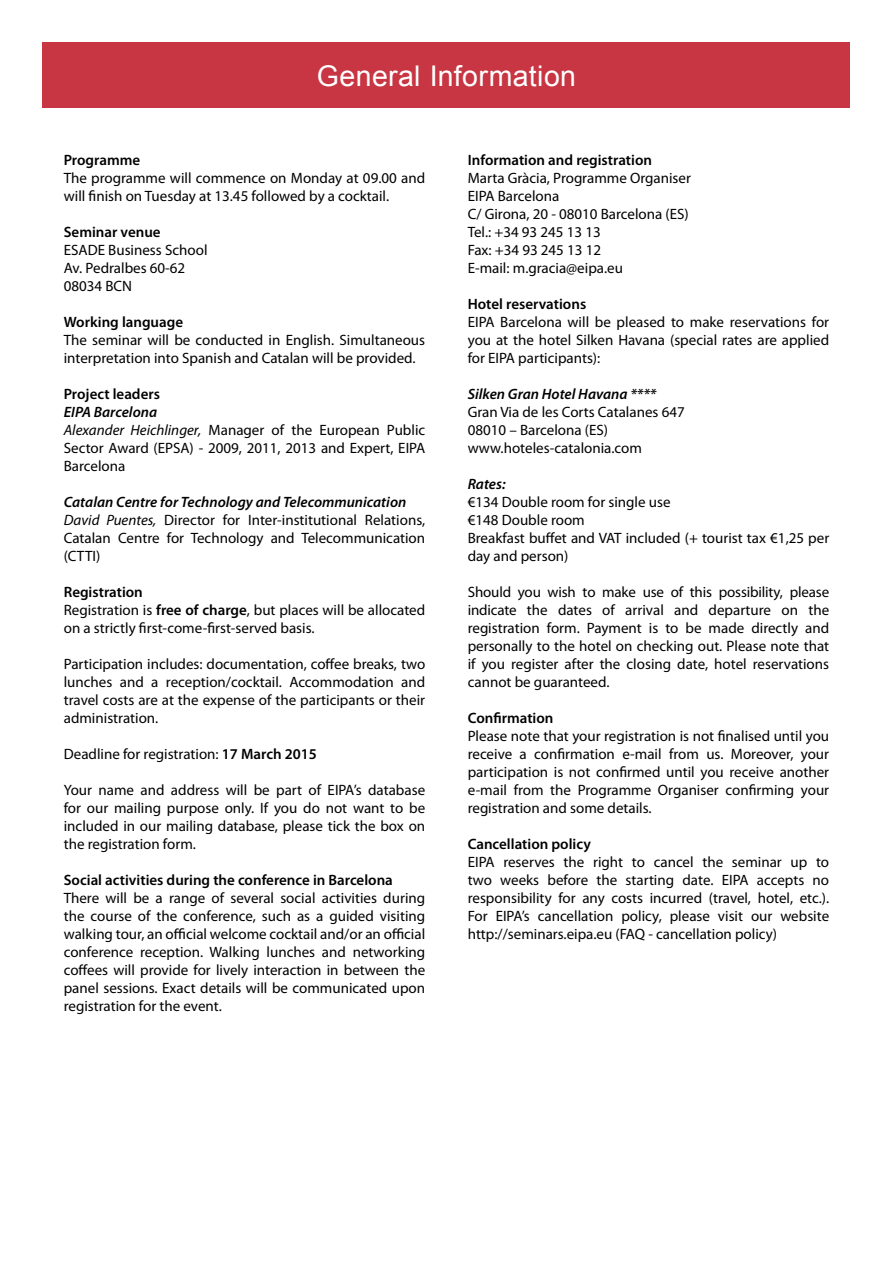
<style>
.page{position:relative;width:893px;height:1263px;background:#fff}
.page>*{position:absolute;margin:0;border:0;box-sizing:border-box;transform-origin:0 0}
.t1{font:28.5px "Arial";letter-spacing:.015em;color:#fff}
.t2{font:15px/18px "Myriad Pro";color:#000}
.t3{font:600 15px "Myriad Pro";color:#000}
.t4{font:italic 600 15px "Myriad Pro";color:#000}
.s1{font-weight:600;font-style:italic}
.s2{font-style:italic}
.s3{font-weight:600}
</style>
<div class="page">
<div style="left:43px;top:43px;width:807px;height:65px;background:#c73642"></div>
<h1 class="t1" style="left:317px;top:57px;width:261px">General Information</h1>
<p class="t3" style="left:64px;top:150px;width:78px">Programme</p>
<p class="t2" style="left:64px;top:169px;width:363px">The programme will commence on Monday at 09.00 and will finish on Tuesday at 13.45 followed by a cocktail.</p>
<p class="t3" style="left:64px;top:222px;width:98px">Seminar venue</p>
<p class="t2" style="left:64px;top:241px;width:145px">ESADE Business School<br>Av. Pedralbes 60-62<br>08034 BCN</p>
<p class="t3" style="left:64px;top:312px;width:121px">Working language</p>
<p class="t2" style="left:64px;top:331px;width:363px">The seminar will be conducted in English. Simultaneous interpretation into Spanish and Catalan will be provided.</p>
<p class="t3" style="left:64px;top:384px;width:98px">Project leaders</p>
<p class="t2" style="left:64px;top:403px;width:363px"><span class="s1">EIPA Barcelona<br></span><span class="s2">Alexander Heichlinger,</span> Manager of the European Public Sector Award (EPSA) - 2009, 2011, 2013 and Expert, EIPA Barcelona</p>
<p class="t2" style="left:64px;top:493px;width:363px"><span class="s1">Catalan Centre for Technology and Telecommunication </span><span class="s2">David Puentes,</span> Director for Inter-institutional Relations, Catalan Centre for Technology and Telecommunication (CTTI)</p>
<p class="t2" style="left:64px;top:583px;width:363px"><span class="s3">Registration<br></span>Registration is <span class="s3">free of charge</span>, but places will be allocated on a strictly first-come-first-served basis.</p>
<p class="t2" style="left:64px;top:655px;width:363px;text-align:justify">Participation includes: documentation, coffee breaks, two lunches and a reception/cocktail. Accommodation and travel costs are at the expense of the participants or their administration.</p>
<p class="t2" style="left:64px;top:745px;width:255px">Deadline for registration: <span class="s3">17 March 2015</span></p>
<p class="t2" style="left:64px;top:781px;width:363px;text-align:justify">Your name and address will be part of EIPA’s database for our mailing purpose only. If you do not want to be included in our mailing database, please tick the box on the registration form.</p>
<p class="t3" style="left:64px;top:870px;width:331px">Social activities during the conference in Barcelona</p>
<p class="t2" style="left:64px;top:889px;width:363px;text-align:justify">There will be a range of several social activities during the course of the conference, such as a guided visiting walking tour, an official welcome cocktail and/or an official conference reception. Walking lunches and networking coffees will provide for lively interaction in between the panel sessions. Exact details will be communicated upon registration for the event.</p>
<p class="t3" style="left:468px;top:150px;width:186px">Information and registration</p>
<p class="t2" style="left:468px;top:169px;width:225px">Marta Gràcia, Programme Organiser<br>EIPA Barcelona<br>C/ Girona, 20 - 08010 Barcelona (ES)<br>Tel.: +34 93 245 13 13<br>Fax: +34 93 245 13 12<br>E-mail: m.gracia@eipa.eu</p>
<p class="t3" style="left:468px;top:294px;width:120px">Hotel reservations</p>
<p class="t2" style="left:468px;top:313px;width:363px;text-align:justify">EIPA Barcelona will be pleased to make reservations for you at the hotel Silken Havana (special rates are applied for EIPA participants):</p>
<p class="t4" style="left:468px;top:384px;width:190px">Silken Gran Hotel Havana ****</p>
<p class="t2" style="left:468px;top:403px;width:218px">Gran Via de les Corts Catalanes 647<br>08010 – Barcelona (ES) www.hoteles-catalonia.com</p>
<p class="t4" style="left:468px;top:474px;width:39px">Rates:</p>
<p class="t2" style="left:468px;top:493px;width:363px">€134 Double room for single use<br>€148 Double room<br>Breakfast buffet and VAT included (+ tourist tax €1,25 per day and person)</p>
<p class="t2" style="left:468px;top:583px;width:363px;text-align:justify">Should you wish to make use of this possibility, please indicate the dates of arrival and departure on the registration form. Payment is to be made directly and personally to the hotel on checking out. Please note that if you register after the closing date, hotel reservations cannot be guaranteed.</p>
<p class="t3" style="left:468px;top:708px;width:87px">Confirmation</p>
<p class="t2" style="left:468px;top:727px;width:363px;text-align:justify">Please note that your registration is not finalised until you receive a confirmation e-mail from us. Moreover, your participation is not confirmed until you receive another e-mail from the Programme Organiser confirming your registration and some details.</p>
<p class="t3" style="left:468px;top:834px;width:125px">Cancellation policy</p>
<p class="t2" style="left:468px;top:853px;width:363px;text-align:justify">EIPA reserves the right to cancel the seminar up to two weeks before the starting date. EIPA accepts no responsibility for any costs incurred (travel, hotel, etc.).<br>For EIPA’s cancellation policy, please visit our website http://seminars.eipa.eu (FAQ - cancellation policy)</p>
</div>
